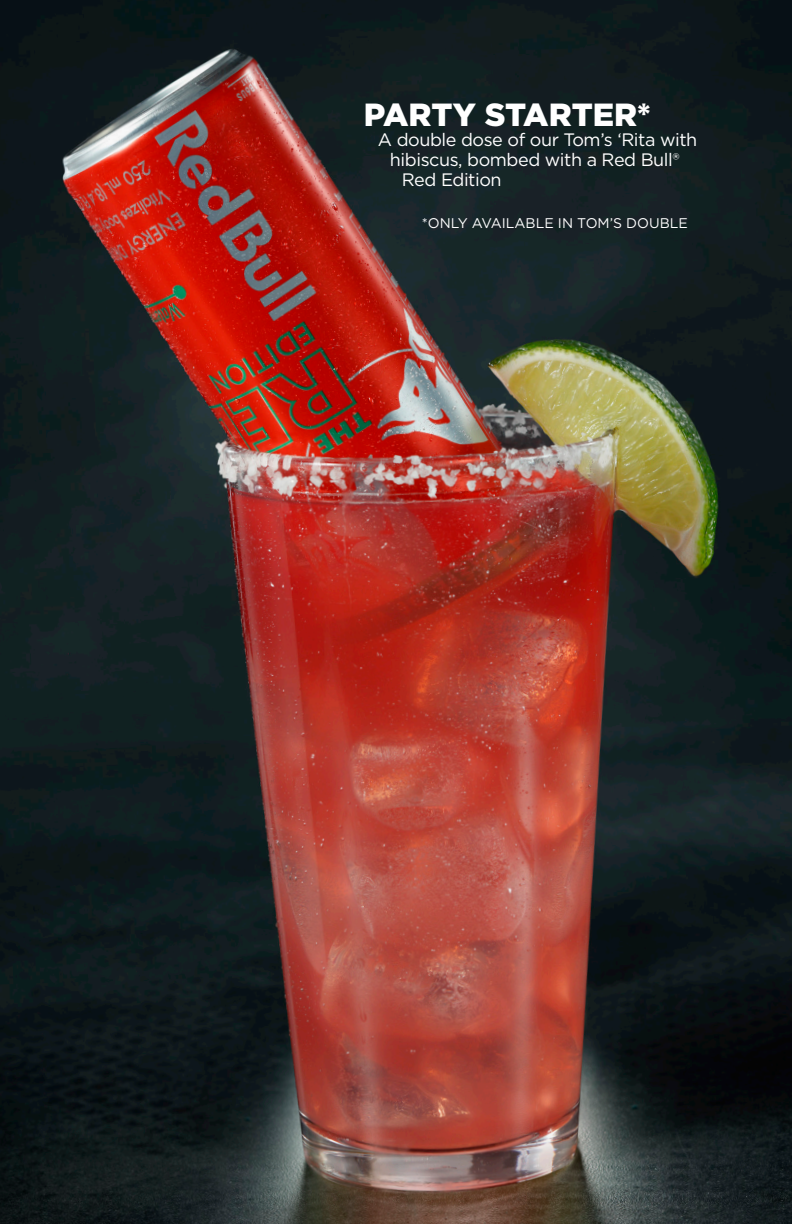
<style>
.page{position:relative;width:792px;height:1224px;background:#fff}
.page>*{position:absolute;margin:0;border:0;box-sizing:border-box;transform-origin:0 0}
.t1{font:900 32px "Gotham";color:#fff}
.DESCRIPTION{font:18px "Gotham";letter-spacing:-.025em;color:#fff}
.t2{font:14px "Gotham";color:#fff}
</style>
<div class="page">
<img style="left:0;top:0;width:792px;height:1224px">
<p class="t1" style="left:364px;top:93px;width:288px">PARTY STARTER*</p>
<p class="DESCRIPTION" style="left:378px;top:129px;width:321px">A double dose of our Tom’s ‘Rita with</p>
<p class="DESCRIPTION" style="left:390px;top:149px;width:291px">hibiscus, bombed with a Red Bull®</p>
<p class="DESCRIPTION" style="left:402px;top:169px;width:101px">Red Edition</p>
<p class="t2" style="left:422px;top:214px;width:268px">*ONLY AVAILABLE IN TOM’S DOUBLE</p>
</div>
